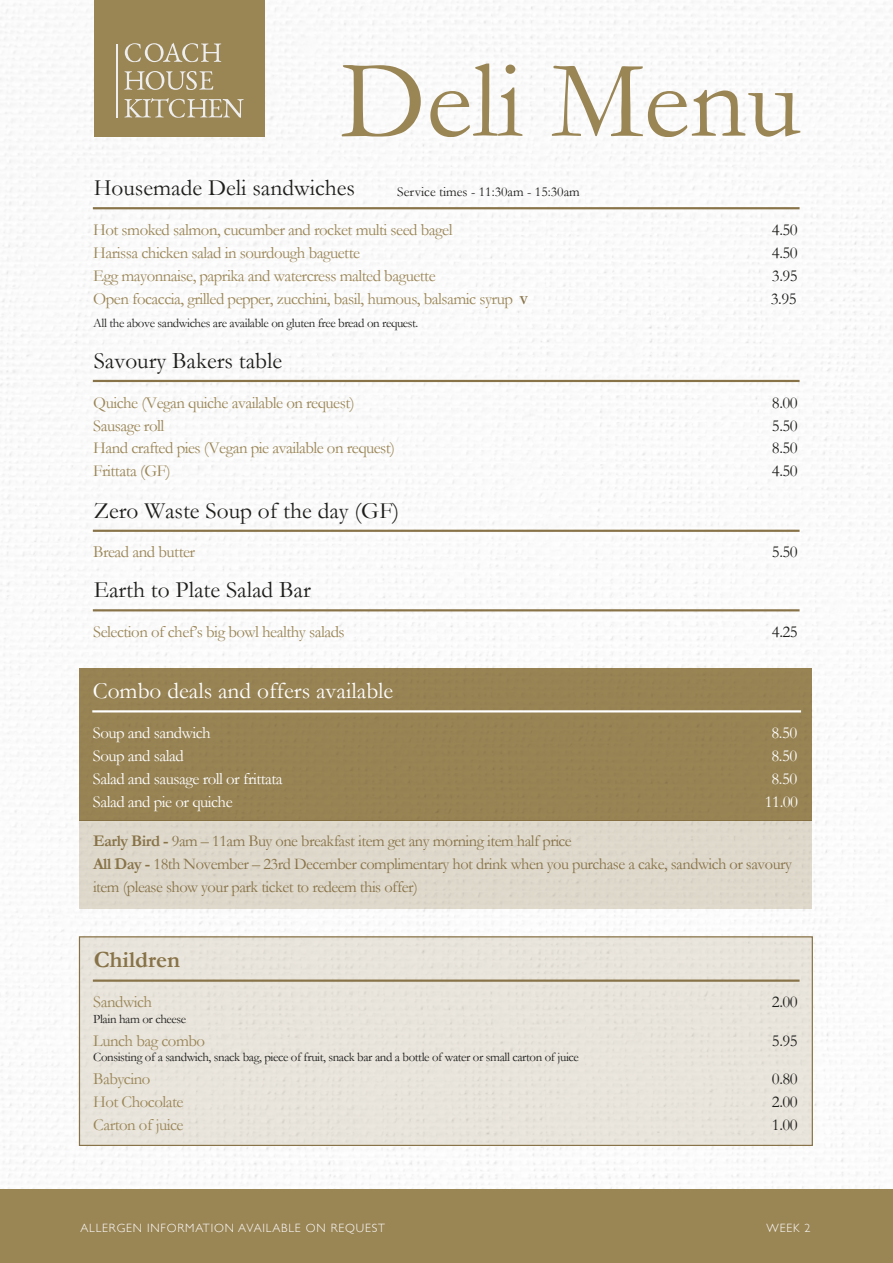
<style>
.page{position:relative;width:893px;height:1263px;background:#fff}
.page>*{position:absolute;margin:0;border:0;box-sizing:border-box;transform-origin:0 0}
.t1{font:111.15px "Garamond";color:#9a8555}
.t2{font:23.4px "Garamond";color:#1d1d1b}
.t3{font:23.4px "Garamond";color:#fff}
.t4{font:700 23.4px "Garamond";color:#887348}
.t5{font:16.8px "Garamond";letter-spacing:-.03em;color:#9a8555}
.t6{font:16.8px "Garamond";letter-spacing:-.03em;color:#fff}
.t7{font:16.8px "Garamond";letter-spacing:-.03em;color:#1d1d1b}
.t8{font:16.35px/23px "Garamond";letter-spacing:-.03em;color:#887348}
.t9{font:13.8px "Garamond";color:#1d1d1b}
.t10{font:12.9px "Garamond";letter-spacing:-.03em;color:#1d1d1b}
.t11{font:300 12px "Gill Sans";letter-spacing:.07em;color:#fff}
.s1{font-weight:700;font-size:12.15px;color:#887348}
.s2{font-weight:700}
</style>
<div class="page">
<img style="left:0;top:0;width:893px;height:1190px">
<div style="left:80px;top:936px;width:733px;height:209px;background:#e8e4db"></div>
<div style="left:79px;top:820px;width:733px;height:89px;background:#ded8cb"></div>
<div style="left:79px;top:668px;width:733px;height:153px;background:#9a8555"></div>
<div style="left:0;top:1190px;width:893px;height:73px;background:#9a8555"></div>
<hr style="left:93px;top:207px;width:707px;height:2px;background:#887348">
<hr style="left:93px;top:380px;width:707px;height:2px;background:#887348">
<hr style="left:93px;top:530px;width:707px;height:2px;background:#887348">
<hr style="left:93px;top:979px;width:707px;height:3px;background:#887348">
<hr style="left:93px;top:609px;width:707px;height:2px;background:#887348">
<div style="left:94px;top:0;width:171px;height:137px;background:#9a8555"></div>
<svg style="left:125px;top:43px;width:96px;height:19px"></svg>
<svg style="left:124px;top:71px;width:89px;height:19px"></svg>
<svg style="left:124px;top:98px;width:120px;height:20px"></svg>
<hr style="left:117px;top:44px;width:1px;height:74px;background:#eee">
<hr style="left:92px;top:710px;width:709px;height:2px;background:#fff">
<div style="left:79px;top:936px;width:734px;height:210px;border:1px solid #887348"></div>
<h1 class="t1" style="left:340px;top:26px;width:462px">Deli Menu</h1>
<h2 class="t2" style="left:94px;top:172px;width:263px">Housemade Deli sandwiches</h2>
<p class="t9" style="left:397px;top:183px;width:184px">Service times - 11:30am - 15:30am</p>
<p class="t5" style="left:93px;top:218px;width:361px">Hot smoked salmon, cucumber and rocket multi seed bagel</p>
<p class="t7" style="left:772px;top:218px;width:27px">4.50</p>
<p class="t5" style="left:93px;top:241px;width:268px">Harissa chicken salad in sourdough baguette</p>
<p class="t7" style="left:772px;top:241px;width:27px">4.50</p>
<p class="t5" style="left:93px;top:264px;width:344px">Egg mayonnaise, paprika and watercress malted baguette</p>
<p class="t7" style="left:772px;top:264px;width:27px">3.95</p>
<p class="t5" style="left:93px;top:287px;width:436px">Open focaccia, grilled pepper, zucchini, basil, humous, balsamic syrup <span class="s1">V</span></p>
<p class="t7" style="left:771px;top:287px;width:27px">3.95</p>
<p class="t10" style="left:93px;top:314px;width:327px">All the above sandwiches are available on gluten free bread on request.</p>
<h2 class="t2" style="left:94px;top:345px;width:190px">Savoury Bakers table</h2>
<p class="t5" style="left:93px;top:391px;width:263px">Quiche (Vegan quiche available on request)</p>
<p class="t7" style="left:772px;top:391px;width:27px">8.00</p>
<p class="t5" style="left:93px;top:414px;width:73px">Sausage roll</p>
<p class="t7" style="left:772px;top:414px;width:27px">5.50</p>
<p class="t5" style="left:93px;top:437px;width:303px">Hand crafted pies (Vegan pie available on request)</p>
<p class="t7" style="left:772px;top:437px;width:27px">8.50</p>
<p class="t5" style="left:93px;top:460px;width:79px">Frittata (GF)</p>
<p class="t7" style="left:772px;top:460px;width:27px">4.50</p>
<h2 class="t2" style="left:94px;top:494px;width:307px">Zero Waste Soup of the day (GF)</h2>
<p class="t5" style="left:93px;top:541px;width:103px">Bread and butter</p>
<p class="t7" style="left:772px;top:541px;width:27px">5.50</p>
<h2 class="t2" style="left:94px;top:574px;width:219px">Earth to Plate Salad Bar</h2>
<p class="t5" style="left:93px;top:620px;width:253px">Selection of chef’s big bowl healthy salads</p>
<p class="t7" style="left:772px;top:620px;width:27px">4.25</p>
<h2 class="t3" style="left:93px;top:675px;width:302px">Combo deals and offers available</h2>
<p class="t6" style="left:93px;top:721px;width:120px">Soup and sandwich</p>
<p class="t6" style="left:772px;top:721px;width:27px">8.50</p>
<p class="t6" style="left:93px;top:744px;width:93px">Soup and salad</p>
<p class="t6" style="left:772px;top:744px;width:27px">8.50</p>
<p class="t6" style="left:93px;top:767px;width:191px">Salad and sausage roll or frittata</p>
<p class="t6" style="left:772px;top:767px;width:27px">8.50</p>
<p class="t6" style="left:93px;top:790px;width:141px">Salad and pie or quiche</p>
<p class="t6" style="left:765px;top:790px;width:35px">11.00</p>
<p class="t8" style="left:93px;top:829px;width:700px"><span class="s2">Early Bird -</span> 9am – 11am Buy one breakfast item get any morning item half price<br><span class="s2">All Day -</span> 18th November – 23rd December complimentary hot drink when you purchase a cake, sandwich or savoury item (please show your park ticket to redeem this offer)</p>
<h2 class="t4" style="left:94px;top:944px;width:88px">Children</h2>
<p class="t5" style="left:93px;top:991px;width:60px">Sandwich</p>
<p class="t7" style="left:772px;top:991px;width:27px">2.00</p>
<p class="t10" style="left:93px;top:1010px;width:94px">Plain ham or cheese</p>
<p class="t5" style="left:93px;top:1029px;width:113px">Lunch bag combo</p>
<p class="t7" style="left:772px;top:1029px;width:27px">5.95</p>
<p class="t10" style="left:93px;top:1048px;width:487px">Consisting of a sandwich, snack bag, piece of fruit, snack bar and a bottle of water or small carton of juice</p>
<p class="t5" style="left:93px;top:1067px;width:59px">Babycino</p>
<p class="t7" style="left:772px;top:1067px;width:27px">0.80</p>
<p class="t5" style="left:93px;top:1090px;width:92px">Hot Chocolate</p>
<p class="t7" style="left:772px;top:1090px;width:27px">2.00</p>
<p class="t5" style="left:93px;top:1113px;width:92px">Carton of juice</p>
<p class="t7" style="left:772px;top:1113px;width:27px">1.00</p>
<p class="t11" style="left:80px;top:1219px;width:306px">ALLERGEN INFORMATION AVAILABLE ON REQUEST</p>
<p class="t11" style="left:766px;top:1219px;width:46px">WEEK 2</p>
</div>
